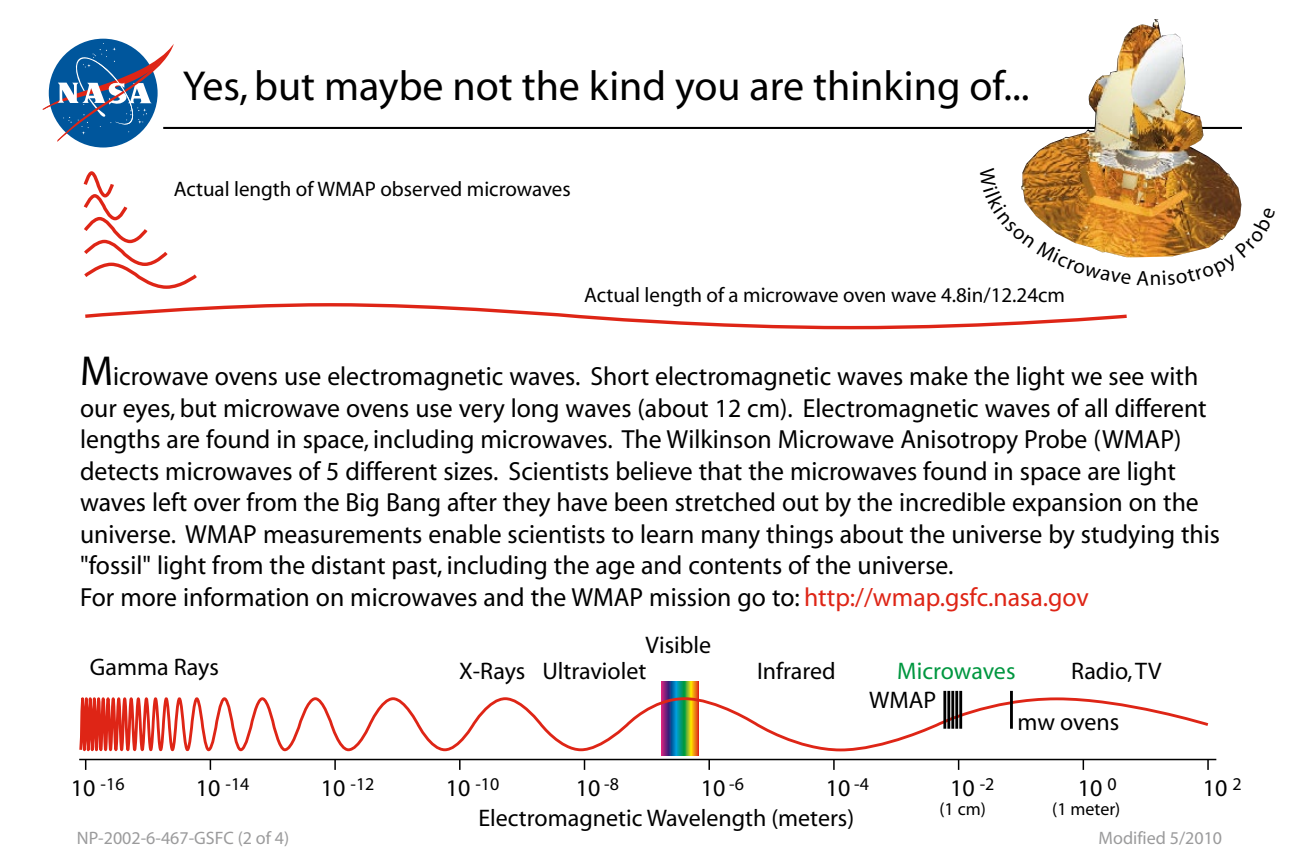
<style>
.page{position:relative;width:1296px;height:865px;background:#fff}
.page>*{position:absolute;margin:0;border:0;box-sizing:border-box;transform-origin:0 0}
.t1{font:42px "Myriad";color:#000}
.t2{font:26.4px/31.5px "Myriad";color:#000}
.t3{font:24px/51px "Myriad";color:#000}
.t4{font:24px "Myriad";letter-spacing:-.005em;color:#009740}
.t5{font:21px "Myriad";color:#000}
.t6{font:18px "Myriad";color:#9b9b9c}
.t7{font:18px "Myriad";color:#000}
.s1{font-size:42px}
.s2{color:#de2516}
.s3{font-size:24px}
</style>
<div class="page">
<hr style="left:163px;top:127px;width:1079px;height:2px;background:#000">
<svg style="left:42px;top:43px;width:132px;height:100px"></svg>
<svg style="left:83px;top:171px;width:114px;height:118px"></svg>
<svg style="left:661px;top:681px;width:37px;height:74px"></svg>
<svg style="left:79px;top:695px;width:1130px;height:57px"></svg>
<svg style="left:85px;top:303px;width:1042px;height:27px"></svg>
<img style="left:1021px;top:19px;width:220px;height:238px">
<hr style="left:79px;top:758px;width:1137px;height:1px;background:#000">
<svg style="left:334px;top:759px;width:2px;height:10px"></svg>
<svg style="left:708px;top:759px;width:2px;height:10px"></svg>
<svg style="left:833px;top:759px;width:2px;height:10px"></svg>
<svg style="left:1207px;top:759px;width:2px;height:10px"></svg>
<svg style="left:459px;top:759px;width:2px;height:10px"></svg>
<hr style="left:1010px;top:690px;width:3px;height:38px;background:#000">
<hr style="left:943px;top:690px;width:3px;height:38px;background:#000">
<hr style="left:955px;top:690px;width:3px;height:38px;background:#000">
<hr style="left:947px;top:690px;width:3px;height:38px;background:#000">
<hr style="left:951px;top:690px;width:3px;height:38px;background:#000">
<hr style="left:959px;top:690px;width:3px;height:38px;background:#000">
<img style="left:1021px;top:167px;width:110px;height:91px">
<img style="left:1137px;top:207px;width:105px;height:51px">
<h1 class="t1" style="left:183px;top:65px;width:848px">Yes, but maybe not the kind you are thinking of...</h1>
<p class="t5" style="left:174px;top:178px;width:398px">Actual length of WMAP observed microwaves</p>
<p class="t5" style="left:584px;top:284px;width:482px">Actual length of a microwave oven wave 4.8in/12.24cm</p>
<p class="t2" style="left:80px;top:361px;width:1141px"><span class="s1">M</span>icrowave ovens use electromagnetic waves. Short electromagnetic waves make the light we see with our eyes, but microwave ovens use very long waves (about 12 cm). Electromagnetic waves of all different lengths are found in space, including microwaves. The Wilkinson Microwave Anisotropy Probe (WMAP) detects microwaves of 5 different sizes. Scientists believe that the microwaves found in space are light waves left over from the Big Bang after they have been stretched out by the incredible expansion on the universe. WMAP measurements enable scientists to learn many things about the universe by studying this "fossil" light from the distant past, including the age and contents of the universe.<br>For more information on microwaves and the WMAP mission go to: <span class="s2">http://wmap.gsfc.nasa.gov</span></p>
<p class="t3" style="left:645px;top:620px;width:67px">Visible</p>
<p class="t3" style="left:90px;top:642px;width:131px">Gamma Rays</p>
<p class="t3" style="left:459px;top:646px;width:189px">X-Rays Ultraviolet</p>
<p class="t3" style="left:757px;top:646px;width:80px">Infrared</p>
<p class="t4" style="left:897px;top:658px;width:120px">Microwaves</p>
<p class="t3" style="left:1017px;top:646px;width:146px;text-indent:54px">Radio, TV mw ovens</p>
<p class="t3" style="left:869px;top:674px;width:69px">WMAP</p>
<p class="t7" style="left:71px;top:774px;width:55px"><span class="s3">10</span> -16</p>
<p class="t3" style="left:321px;top:763px;width:26px">10</p>
<p class="t7" style="left:196px;top:774px;width:55px"><span class="s3">10</span> -14</p>
<p class="t7" style="left:350px;top:774px;width:25px">-12</p>
<p class="t7" style="left:446px;top:774px;width:55px"><span class="s3">10</span> -10</p>
<p class="t3" style="left:576px;top:763px;width:45px">10 <sup>-8</sup></p>
<p class="t3" style="left:701px;top:763px;width:45px">10 <sup>-6</sup></p>
<p class="t3" style="left:826px;top:763px;width:45px">10 <sup>-4</sup></p>
<p class="t3" style="left:950px;top:763px;width:46px">10 <sup>-2</sup></p>
<p class="t3" style="left:1078px;top:763px;width:40px">10 <sup>0</sup></p>
<p class="t3" style="left:1203px;top:763px;width:40px">10 <sup>2</sup></p>
<p class="t3" style="left:478px;top:793px;width:377px">Electromagnetic Wavelength (meters)</p>
<p class="t7" style="left:940px;top:799px;width:48px">(1 cm)</p>
<p class="t7" style="left:1052px;top:799px;width:70px">(1 meter)</p>
<p class="t6" style="left:77px;top:828px;width:214px">NP-2002-6-467-GSFC (2 of 4)</p>
<p class="t6" style="left:1099px;top:828px;width:125px">Modified 5/2010</p>
</div>
